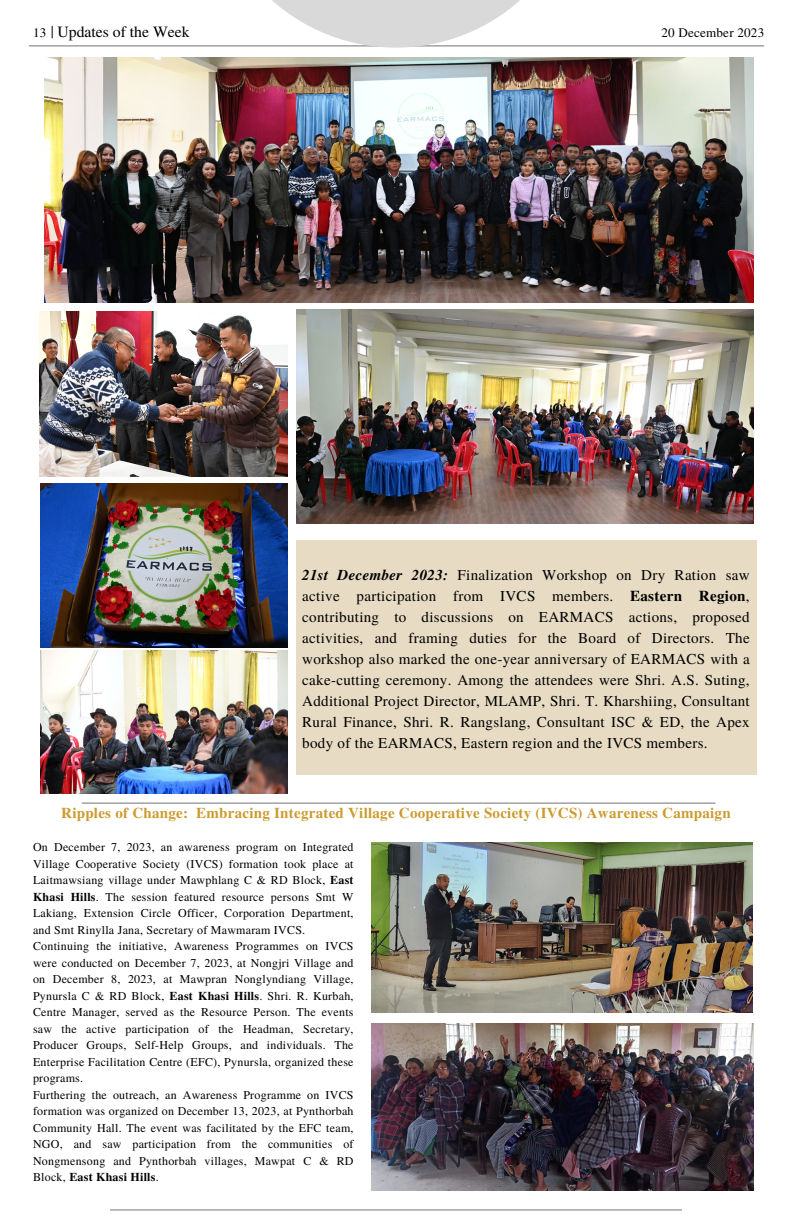
<style>
.page{position:relative;width:792px;height:1224px;background:#fff}
.page>*{position:absolute;margin:0;border:0;box-sizing:border-box;transform-origin:0 0}
.t1{font:15.7px "Te X Gyre Termes";color:#000}
.t2{font:15.1px/21px "Te X Gyre Termes";letter-spacing:.02em;color:#000;text-align:justify}
.t3{font:700 15px "Te X Gyre Termes";letter-spacing:.015em;color:#cc9b2e}
.t4{font:13.1px "Te X Gyre Termes";letter-spacing:.015em;color:#000}
.t5{font:12px/16.5px "Te X Gyre Termes";letter-spacing:.02em;color:#000;text-align:justify}
.s1{font-weight:700;font-style:italic}
.s2{font-weight:700}
</style>
<div class="page">
<svg style="left:52px;top:26px;width:1px;height:12px"></svg>
<hr style="left:29px;top:46px;width:735px;height:1px;background:#737373">
<svg style="left:210px;top:0;width:372px;height:48px"></svg>
<hr style="left:82px;top:803px;width:633px;height:1px;background:#737373">
<hr style="left:110px;top:1210px;width:572px;height:1px;background:#737373">
<img style="left:371px;top:842px;width:382px;height:170px">
<img style="left:371px;top:1023px;width:383px;height:167px">
<img style="left:44px;top:58px;width:710px;height:244px">
<img style="left:40px;top:311px;width:247px;height:165px">
<div style="left:296px;top:540px;width:460px;height:234px;background:#e7dbc3"></div>
<img style="left:296px;top:310px;width:458px;height:214px">
<img style="left:40px;top:484px;width:247px;height:163px">
<img style="left:40px;top:651px;width:247px;height:142px">
<p class="t4" style="left:33px;top:23px;width:15px">13</p>
<p class="t1" style="left:58px;top:20px;width:134px">Updates of the Week</p>
<p class="t4" style="left:661px;top:23px;width:104px">20 December 2023</p>
<p class="t2" style="left:302px;top:563px;width:449px"><span class="s1">21st December 2023:</span> Finalization Workshop on Dry Ration saw active participation from IVCS members. <span class="s2">Eastern Region</span>, contributing to discussions on EARMACS actions, proposed activities, and framing duties for the Board of Directors. The workshop also marked the one-year anniversary of EARMACS with a cake-cutting ceremony. Among the attendees were Shri. A.S. Suting, Additional Project Director, MLAMP, Shri. T. Kharshiing, Consultant Rural Finance, Shri. R. Rangslang, Consultant ISC &amp; ED, the Apex body of the EARMACS, Eastern region and the IVCS members.</p>
<p class="t3" style="left:61px;top:801px;width:671px">Ripples of Change: Embracing Integrated Village Cooperative Society (IVCS) Awareness Campaign</p>
<p class="t5" style="left:33px;top:838px;width:322px">On December 7, 2023, an awareness program on Integrated Village Cooperative Society (IVCS) formation took place at Laitmawsiang village under Mawphlang C &amp; RD Block, <span class="s2">East Khasi Hills</span>. The session featured resource persons Smt W Lakiang, Extension Circle Officer, Corporation Department, and Smt Rinylla Jana, Secretary of Mawmaram IVCS.</p>
<p class="t5" style="left:33px;top:937px;width:322px">Continuing the initiative, Awareness Programmes on IVCS were conducted on December 7, 2023, at Nongjri Village and on December 8, 2023, at Mawpran Nonglyndiang Village, Pynursla C &amp; RD Block, <span class="s2">East Khasi Hills</span>. Shri. R. Kurbah, Centre Manager, served as the Resource Person. The events saw the active participation of the Headman, Secretary, Producer Groups, Self-Help Groups, and individuals. The Enterprise Facilitation Centre (EFC), Pynursla, organized these programs.</p>
<p class="t5" style="left:33px;top:1086px;width:322px">Furthering the outreach, an Awareness Programme on IVCS formation was organized on December 13, 2023, at Pynthorbah Community Hall. The event was facilitated by the EFC team, NGO, and saw participation from the communities of Nongmensong and Pynthorbah villages, Mawpat C &amp; RD Block, <span class="s2">East Khasi Hills</span>.</p>
</div>
